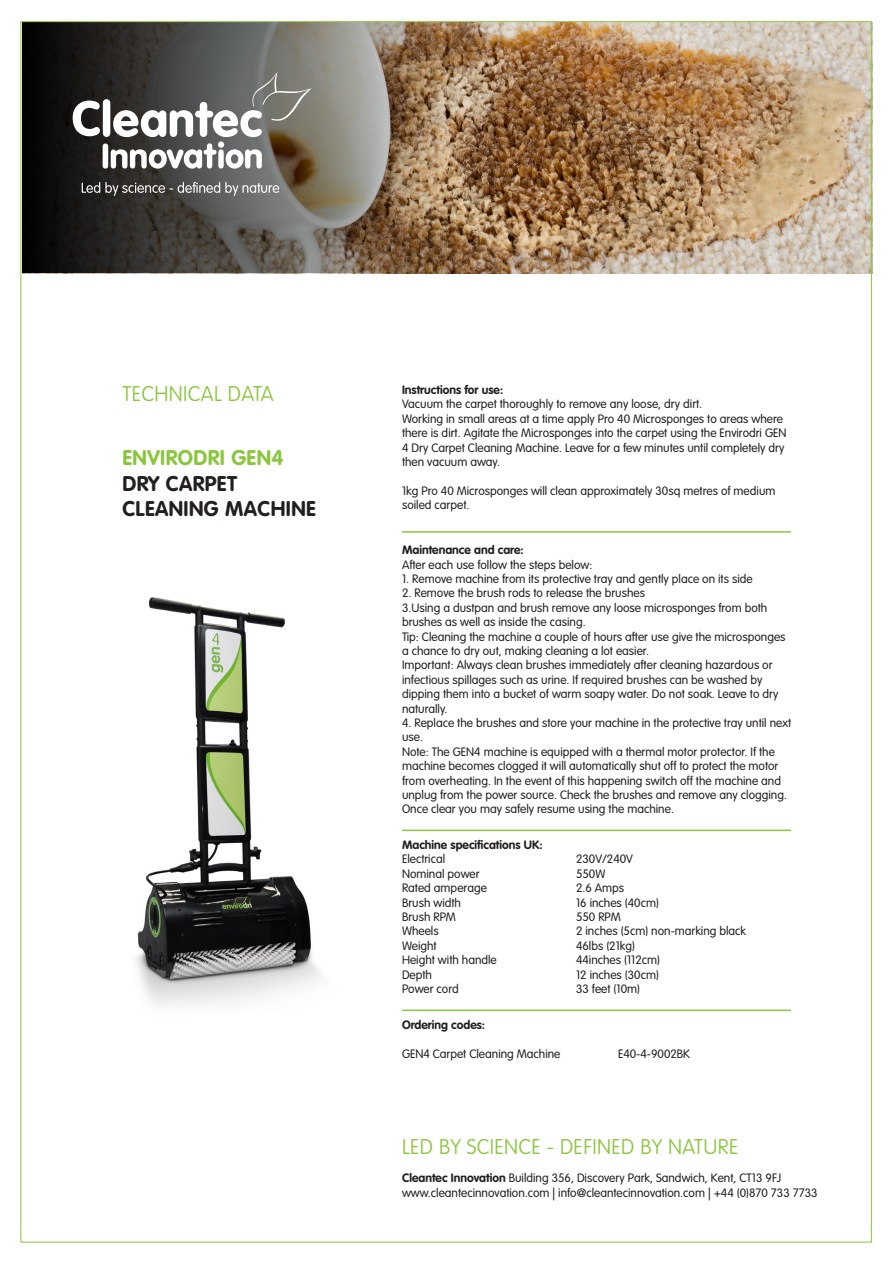
<style>
.page{position:relative;width:893px;height:1263px;background:#fff}
.page>*{position:absolute;margin:0;border:0;box-sizing:border-box;transform-origin:0 0}
.t1{font:100 21px "VAG Rounded Std";letter-spacing:.02em;color:#8bc63e}
.t2{font:700 21px/25.2px "VAG Rounded Std";letter-spacing:.02em;color:#231f20}
.t3{font:700 21px "VAG Rounded Std";letter-spacing:.02em;color:#8bc63e}
.t4{font:300 12px/14.4px "VAG Rounded Std";color:#231f20}
.t5{font:700 12px "VAG Rounded Std";color:#231f20}
.s1{font-weight:700}
</style>
<div class="page">
<img style="left:23px;top:22px;width:850px;height:251px">
<hr style="left:402px;top:830px;width:389px;height:1px;background:#8bc63e">
<hr style="left:402px;top:1009px;width:389px;height:2px;background:#8bc63e">
<hr style="left:402px;top:531px;width:389px;height:2px;background:#8bc63e">
<svg style="left:23px;top:23px;width:435px;height:249px"></svg>
<svg style="left:82px;top:182px;width:197px;height:14px"></svg>
<svg style="left:73px;top:72px;width:239px;height:97px"></svg>
<img style="left:136px;top:597px;width:184px;height:409px">
<p class="t1" style="left:122px;top:382px;width:153px">TECHNICAL DATA</p>
<p class="t3" style="left:122px;top:446px;width:163px">ENVIRODRI GEN4</p>
<p class="t2" style="left:122px;top:471px;width:195px">DRY CARPET<br>CLEANING MACHINE</p>
<p class="t5" style="left:402px;top:383px;width:103px">Instructions for use:</p>
<p class="t4" style="left:402px;top:397px;width:386px">Vacuum the carpet thoroughly to remove any loose, dry dirt.<br>Working in small areas at a time apply Pro 40 Microsponges to areas where there is dirt. Agitate the Microsponges into the carpet using the Envirodri GEN 4 Dry Carpet Cleaning Machine. Leave for a few minutes until completely dry then vacuum away.</p>
<p class="t4" style="left:402px;top:484px;width:375px">1kg Pro 40 Microsponges will clean approximately 30sq metres of medium soiled carpet.</p>
<p class="t5" style="left:402px;top:543px;width:123px">Maintenance and care:</p>
<p class="t4" style="left:402px;top:558px;width:192px">After each use follow the steps below:</p>
<p class="t4" style="left:402px;top:572px;width:352px">1. Remove machine from its protective tray and gently place on its side</p>
<p class="t4" style="left:402px;top:586px;width:245px">2. Remove the brush rods to release the brushes</p>
<p class="t4" style="left:402px;top:601px;width:367px">3.Using a dustpan and brush remove any loose microsponges from both brushes as well as inside the casing.</p>
<p class="t4" style="left:402px;top:630px;width:385px">Tip: Cleaning the machine a couple of hours after use give the microsponges a chance to dry out, making cleaning a lot easier.<br>Important: Always clean brushes immediately after cleaning hazardous or infectious spillages such as urine. If required brushes can be washed by dipping them into a bucket of warm soapy water. Do not soak. Leave to dry naturally.</p>
<p class="t4" style="left:402px;top:716px;width:391px">4. Replace the brushes and store your machine in the protective tray until next use.</p>
<p class="t4" style="left:402px;top:745px;width:386px">Note: The GEN4 machine is equipped with a thermal motor protector. If the machine becomes clogged it will automatically shut off to protect the motor from overheating. In the event of this happening switch off the machine and unplug from the power source. Check the brushes and remove any clogging.<br>Once clear you may safely resume using the machine.</p>
<p class="t5" style="left:402px;top:838px;width:142px">Machine specifications UK:</p>
<p class="t4" style="left:402px;top:852px;width:45px">Electrical</p>
<p class="t4" style="left:576px;top:852px;width:58px">230V/240V</p>
<p class="t4" style="left:402px;top:867px;width:79px">Nominal power</p>
<p class="t4" style="left:576px;top:867px;width:31px">550W</p>
<p class="t4" style="left:402px;top:881px;width:86px">Rated amperage</p>
<p class="t4" style="left:576px;top:881px;width:50px">2.6 Amps</p>
<p class="t4" style="left:402px;top:896px;width:61px">Brush width</p>
<p class="t4" style="left:576px;top:896px;width:84px">16 inches (40cm)</p>
<p class="t4" style="left:402px;top:910px;width:55px">Brush RPM</p>
<p class="t4" style="left:576px;top:910px;width:46px">550 RPM</p>
<p class="t4" style="left:402px;top:924px;width:38px">Wheels</p>
<p class="t4" style="left:576px;top:924px;width:172px">2 inches (5cm) non-marking black</p>
<p class="t4" style="left:402px;top:939px;width:36px">Weight</p>
<p class="t4" style="left:576px;top:939px;width:60px">46lbs (21kg)</p>
<p class="t4" style="left:402px;top:953px;width:96px">Height with handle</p>
<p class="t4" style="left:576px;top:953px;width:86px">44inches (112cm)</p>
<p class="t4" style="left:402px;top:968px;width:32px">Depth</p>
<p class="t4" style="left:576px;top:968px;width:84px">12 inches (30cm)</p>
<p class="t4" style="left:402px;top:982px;width:58px">Power cord</p>
<p class="t4" style="left:576px;top:982px;width:66px">33 feet (10m)</p>
<p class="t5" style="left:402px;top:1018px;width:85px">Ordering codes:</p>
<p class="t4" style="left:402px;top:1047px;width:160px">GEN4 Carpet Cleaning Machine</p>
<p class="t4" style="left:618px;top:1047px;width:74px">E40-4-9002BK</p>
<p class="t1" style="left:402px;top:1135px;width:338px">LED BY SCIENCE - DEFINED BY NATURE</p>
<p class="t4" style="left:402px;top:1171px;width:381px"><span class="s1">Cleantec Innovation</span> Building 356, Discovery Park, Sandwich, Kent, CT13 9FJ</p>
<p class="t4" style="left:402px;top:1186px;width:417px">www.cleantecinnovation.com | info@cleantecinnovation.com | +44 (0)870 733 7733</p>
</div>
